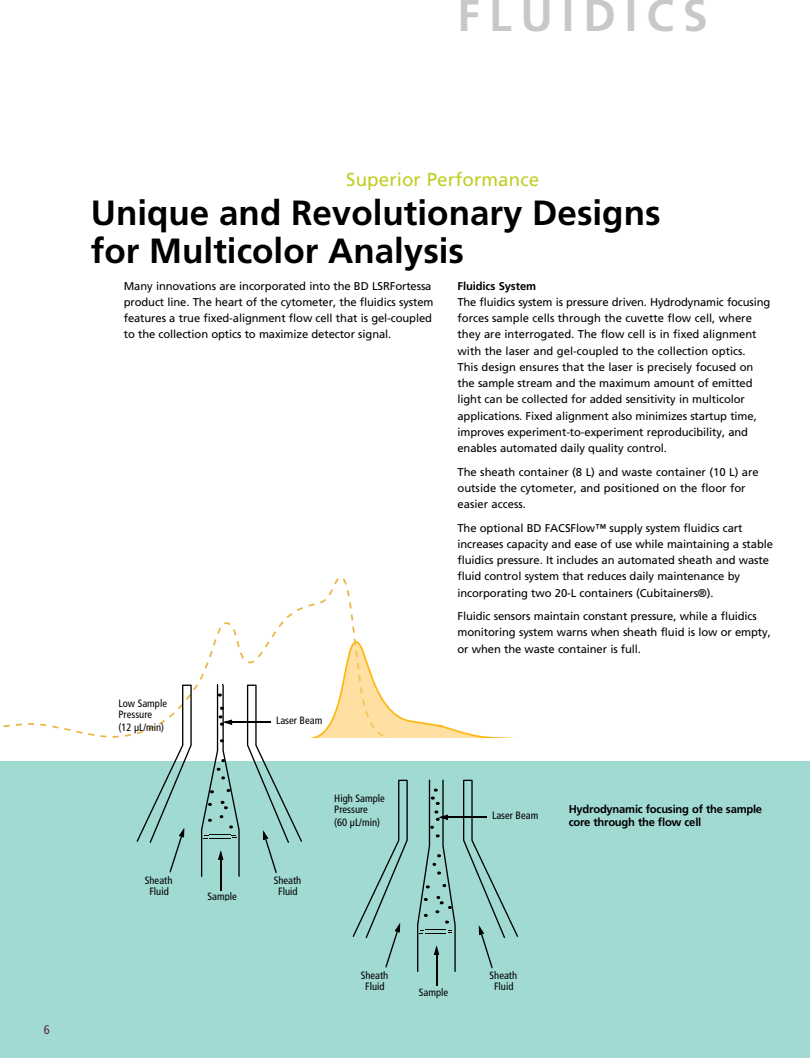
<style>
.page{position:relative;width:810px;height:1058px;background:#fff}
.page>*{position:absolute;margin:0;border:0;box-sizing:border-box;transform-origin:0 0}
.t1{font:700 45px "Frutiger";letter-spacing:.2em;color:#c7c8ca}
.t2{font:700 35px/37.5px "Frutiger";color:#000}
.t3{font:18.75px "Frutiger";letter-spacing:.005em;color:#c2cd23}
.t4{font:condensed 12.5px "Frutiger";color:#5c2836}
.t5{font:11.25px/16.2px "Frutiger";letter-spacing:-.01em;color:#000}
.t6{font:700 11.25px/13.8px "Frutiger";letter-spacing:-.02em;color:#000}
.t7{font:condensed 10.62px/10.9px "Frutiger";color:#000;text-align:center}
</style>
<div class="page">
<div style="left:0;top:761px;width:810px;height:297px;background:#a1d9d3"></div>
<svg style="left:3px;top:578px;width:353px;height:160px"></svg>
<hr style="left:436px;top:954px;width:1px;height:31px;background:#000">
<hr style="left:232px;top:721px;width:39px;height:2px;background:#000">
<hr style="left:220px;top:859px;width:1px;height:31px;background:#000">
<svg style="left:135px;top:684px;width:57px;height:188px"></svg>
<svg style="left:246px;top:640px;width:273px;height:332px"></svg>
<svg style="left:200px;top:683px;width:40px;height:194px"></svg>
<h1 class="t1" style="left:458px;top:-11px;width:252px">FLUIDICS</h1>
<p class="t4" style="left:44px;top:1022px;width:7px">6</p>
<h3 class="t3" style="left:346px;top:168px;width:194px">Superior Performance</h3>
<h2 class="t2" style="left:91px;top:194px;width:571px">Unique and Revolutionary Designs for Multicolor Analysis</h2>
<p class="t5" style="left:124px;top:277px;width:311px">Many innovations are incorporated into the BD LSRFortessa product line. The heart of the cytometer, the fluidics system features a true fixed-alignment flow cell that is gel-coupled to the collection optics to maximize detector signal.</p>
<p class="t6" style="left:458px;top:279px;width:80px">Fluidics System</p>
<p class="t5" style="left:458px;top:294px;width:314px">The fluidics system is pressure driven. Hydrodynamic focusing forces sample cells through the cuvette flow cell, where they are interrogated. The flow cell is in fixed alignment with the laser and gel-coupled to the collection optics.<br>This design ensures that the laser is precisely focused on the sample stream and the maximum amount of emitted light can be collected for added sensitivity in multicolor applications. Fixed alignment also minimizes startup time, improves experiment-to-experiment reproducibility, and enables automated daily quality control.</p>
<p class="t5" style="left:458px;top:463px;width:303px">The sheath container (8 L) and waste container (10 L) are outside the cytometer, and positioned on the floor for easier access.</p>
<p class="t5" style="left:458px;top:519px;width:317px">The optional BD FACSFlow™ supply system fluidics cart increases capacity and ease of use while maintaining a stable fluidics pressure. It includes an automated sheath and waste fluid control system that reduces daily maintenance by incorporating two 20-L containers (Cubitainers®).</p>
<p class="t5" style="left:458px;top:608px;width:315px">Fluidic sensors maintain constant pressure, while a fluidics monitoring system warns when sheath fluid is low or empty, or when the waste container is full.</p>
<p class="t7" style="left:118px;top:697px;width:50px;line-height:11.5px;text-align:left">Low Sample<br>Pressure</p>
<p class="t7" style="left:118px;top:721px;width:47px">(12 µL/min)</p>
<p class="t7" style="left:276px;top:715px;width:48px">Laser Beam</p>
<p class="t7" style="left:145px;top:875px;width:29px">Sheath<br>Fluid</p>
<p class="t7" style="left:274px;top:875px;width:29px">Sheath<br>Fluid</p>
<p class="t7" style="left:208px;top:890px;width:31px">Sample</p>
<p class="t7" style="left:334px;top:792px;width:52px;line-height:11.5px;text-align:left">High Sample<br>Pressure</p>
<p class="t7" style="left:334px;top:816px;width:47px">(60 µL/min)</p>
<p class="t7" style="left:492px;top:810px;width:48px">Laser Beam</p>
<p class="t7" style="left:361px;top:970px;width:29px">Sheath<br>Fluid</p>
<p class="t7" style="left:490px;top:970px;width:29px">Sheath<br>Fluid</p>
<p class="t7" style="left:419px;top:986px;width:31px">Sample</p>
<p class="t6" style="left:569px;top:801px;width:195px">Hydrodynamic focusing of the sample core through the flow cell</p>
</div>
